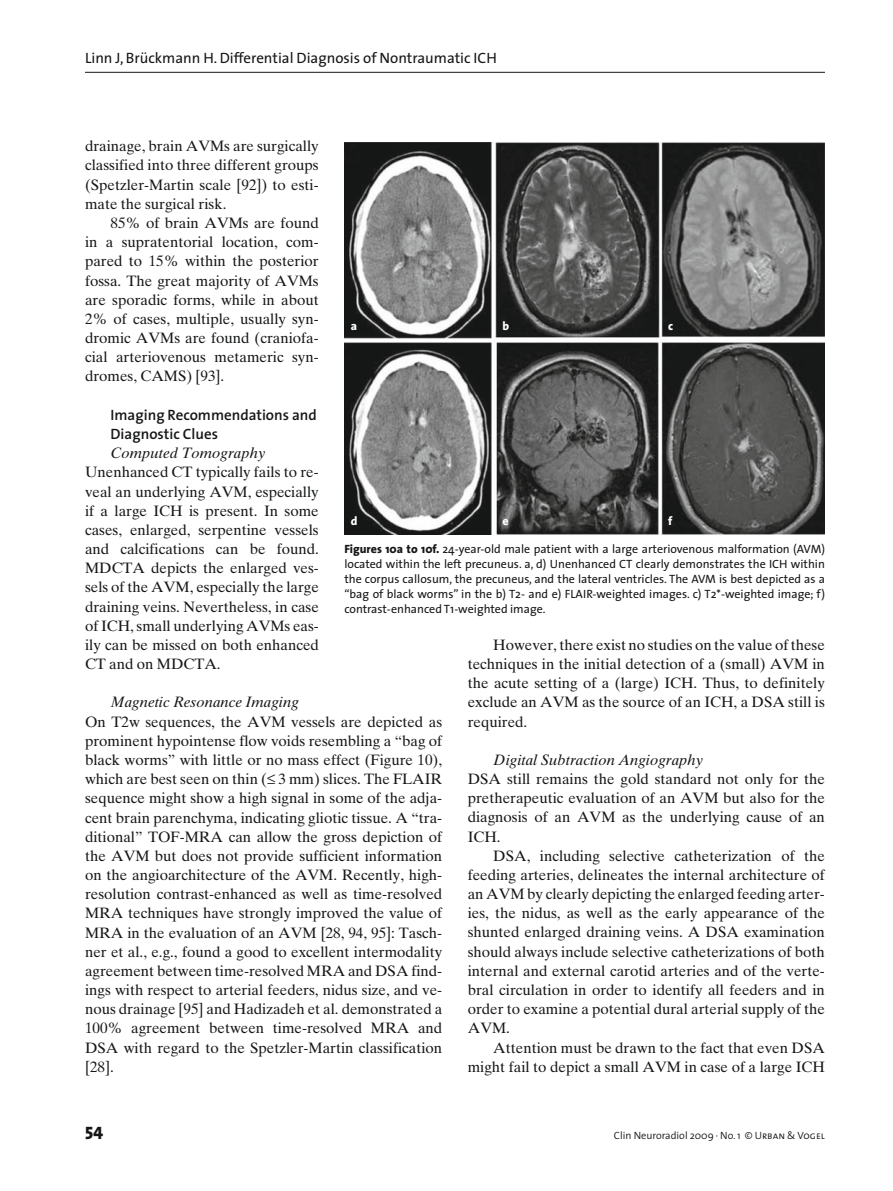
<style>
.page{position:relative;width:893px;height:1191px;background:#fff}
.page>*{position:absolute;margin:0;border:0;box-sizing:border-box;transform-origin:0 0}
.t1{font:18px "The Sans Extra Bold Caps";color:#151616}
.t2{font:15px/19.2px "Times Ten";color:#151616;text-align:justify}
.t3{font:italic 15px "Times Ten";color:#151616}
.t4{font:15px "The Sans";color:#151616}
.t5{font:600 15px/19.2px "The Sans";color:#151616}
.t6{font:12px/15px "The Sans";color:#151616;text-align:justify}
.t7{font:800 12px "The Sans";color:#fff}
.t8{font:300 10.5px "The Sans";color:#151616}
.s1{font-weight:800}
.s2{font-family:"The Sans Semi Light Caps";font-weight:400}
</style>
<div class="page">
<hr style="left:85px;top:72px;width:740px;height:1px;background:#151616">
<img style="left:344px;top:142px;width:481px;height:392px">
<p class="t4" style="left:85px;top:52px;width:413px">Linn J, Brückmann H. Differential Diagnosis of Nontraumatic ICH</p>
<p class="t2" style="left:85px;top:138px;width:235px">drainage, brain AVMs are surgically classified into three different groups (Spetzler-Martin scale [92]) to esti&shy;mate the surgical risk.</p>
<p class="t2" style="left:85px;top:215px;width:235px;text-indent:26px">85% of brain AVMs are found in a supratentorial location, com&shy;pared to 15% within the posterior fossa. The great majority of AVMs are sporadic forms, while in about 2% of cases, multiple, usually syn&shy;dromic AVMs are found (craniofa&shy;cial arteriovenous metameric syn&shy;dromes, CAMS) [93].</p>
<p class="t5" style="left:111px;top:406px;width:208px">Imaging Recommendations and<br>Diagnostic Clues</p>
<p class="t3" style="left:111px;top:447px;width:157px">Computed Tomography</p>
<p class="t2" style="left:85px;top:464px;width:235px">Unenhanced CT typically fails to re&shy;veal an underlying AVM, especially if a large ICH is present. In some cases, enlarged, serpentine vessels and calcifications can be found.<br>MDCTA depicts the enlarged ves&shy;sels of the AVM, especially the large draining veins. Nevertheless, in case of ICH, small underlying AVMs eas&shy;ily can be missed on both enhanced CT and on MDCTA.</p>
<p class="t3" style="left:111px;top:696px;width:190px">Magnetic Resonance Imaging</p>
<p class="t2" style="left:85px;top:713px;width:359px">On T2w sequences, the AVM vessels are depicted as prominent hypointense flow voids resembling a “bag of black worms” with little or no mass effect (Figure 10), which are best seen on thin (≤ 3 mm) slices. The FLAIR sequence might show a high signal in some of the adja&shy;cent brain parenchyma, indicating gliotic tissue. A “tra&shy;ditional” TOF-MRA can allow the gross depiction of the AVM but does not provide sufficient information on the angioarchitecture of the AVM. Recently, high&shy;resolution contrast-enhanced as well as time-resolved MRA techniques have strongly improved the value of MRA in the evaluation of an AVM [28, 94, 95]: Tasch&shy;ner et al., e.g., found a good to excellent intermodality agreement between time-resolved MRA and DSA find&shy;ings with respect to arterial feeders, nidus size, and ve&shy;nous drainage [95] and Hadizadeh et al. demonstrated a 100% agreement between time-resolved MRA and DSA with regard to the Spetzler-Martin classification [28].</p>
<p class="t7" style="left:351px;top:321px;width:8px">a</p>
<p class="t7" style="left:503px;top:321px;width:8px">b</p>
<p class="t7" style="left:668px;top:321px;width:7px">c</p>
<p class="t7" style="left:351px;top:516px;width:8px">d</p>
<p class="t7" style="left:503px;top:516px;width:8px">e</p>
<p class="t7" style="left:668px;top:516px;width:6px">f</p>
<p class="t6" style="left:344px;top:542px;width:482px"><span class="s1">Figures 10a to 10f.</span> 24-year-old male patient with a large arteriovenous malformation (AVM) located within the left precuneus. a, d) Unenhanced CT clearly demonstrates the ICH within the corpus callosum, the precuneus, and the lateral ventricles. The AVM is best depicted as a “bag of black worms” in the b) T2- and e) FLAIR-weighted images. c) T2*-weighted image; f) contrast-enhanced T1-weighted image.</p>
<p class="t2" style="left:468px;top:636px;width:359px;text-indent:26px">However, there exist no studies on the value of these techniques in the initial detection of a (small) AVM in the acute setting of a (large) ICH. Thus, to definitely exclude an AVM as the source of an ICH, a DSA still is required.</p>
<p class="t3" style="left:493px;top:754px;width:212px">Digital Subtraction Angiography</p>
<p class="t2" style="left:468px;top:771px;width:359px">DSA still remains the gold standard not only for the pretherapeutic evaluation of an AVM but also for the diagnosis of an AVM as the underlying cause of an ICH.</p>
<p class="t2" style="left:468px;top:847px;width:359px;text-indent:26px">DSA, including selective catheterization of the feeding arteries, delineates the internal architecture of an AVM by clearly depicting the enlarged feeding arter&shy;ies, the nidus, as well as the early appearance of the shunted enlarged draining veins. A DSA examination should always include selective catheterizations of both internal and external carotid arteries and of the verte&shy;bral circulation in order to identify all feeders and in order to examine a potential dural arterial supply of the AVM.</p>
<p class="t2" style="left:468px;top:1039px;width:359px;text-align:right">Attention must be drawn to the fact that even DSA might fail to depict a small AVM in case of a large ICH</p>
<p class="t1" style="left:85px;top:1121px;width:20px">54</p>
<p class="t8" style="left:614px;top:1131px;width:212px">Clin Neuroradiol 2009 · No. 1 © <span class="s2">Urban</span> &amp; <span class="s2">Vogel</span></p>
</div>
